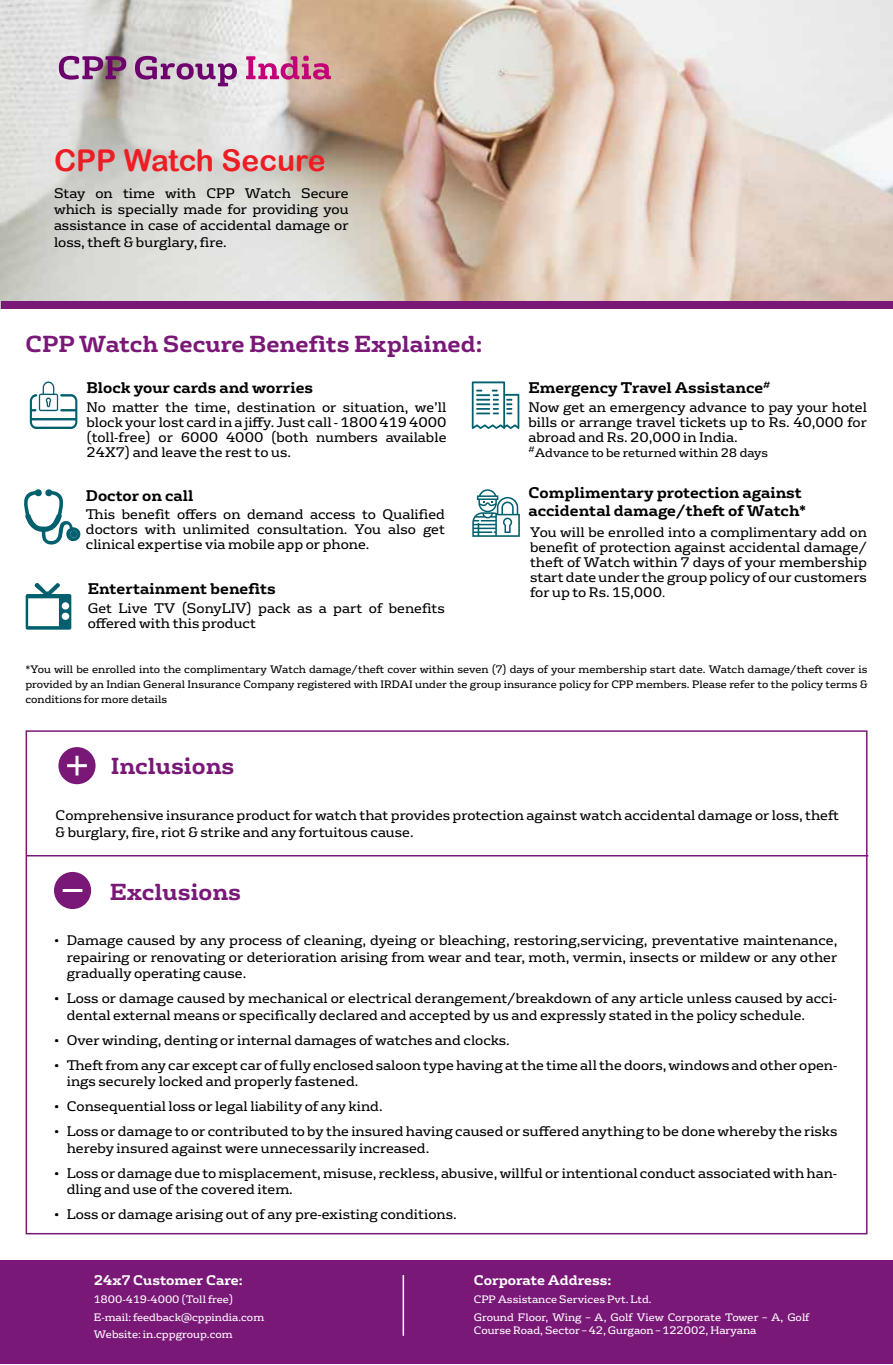
<style>
.page{position:relative;width:893px;height:1365px;background:#fff}
.page>*{position:absolute;margin:0;border:0;box-sizing:border-box;transform-origin:0 0}
.t1{font:30px "Arial Rounded MT Bold";color:#ed1d24}
.t2{font:700 22.5px "FS Rufus";color:#7a1878}
.t3{font:700 15px/18px "FS Rufus";color:#000}
.t4{font:13.5px/15px "FS Rufus";color:#000;text-align:justify}
.t5{font:700 13.5px "FS Rufus";color:#fff}
.t6{font:12px "FS Rufus";color:#000}
.t7{font:10.5px/15px "FS Rufus";color:#000;text-align:justify}
.t8{font:10.5px/17.7px "FS Rufus";color:#fff}
.s1{font-size:12px}
</style>
<div class="page">
<img style="left:1px;top:0;width:891px;height:301px">
<svg style="left:58px;top:747px;width:38px;height:37px"></svg>
<svg style="left:54px;top:872px;width:37px;height:37px"></svg>
<svg style="left:246px;top:56px;width:85px;height:24px;background:#d379a5"></svg>
<svg style="left:59px;top:56px;width:178px;height:30px;background:#b18dad"></svg>
<div style="left:1px;top:301px;width:892px;height:7px;background:#7a1878"></div>
<svg style="left:30px;top:381px;width:47px;height:48px"></svg>
<svg style="left:472px;top:381px;width:47px;height:48px"></svg>
<svg style="left:472px;top:489px;width:48px;height:48px"></svg>
<hr style="left:26px;top:855px;width:842px;height:1px;background:#7a1878">
<svg style="left:24px;top:489px;width:57px;height:56px"></svg>
<svg style="left:26px;top:583px;width:45px;height:47px"></svg>
<div style="left:1px;top:1261px;width:892px;height:103px;background:#7a1878"></div>
<hr style="left:403px;top:1275px;width:1px;height:61px;background:#fff">
<h1 class="t1" style="left:54px;top:143px;width:273px">CPP Watch Secure</h1>
<p class="t4" style="left:54px;top:184px;width:296px;line-height:16.2px">Stay on time with CPP Watch Secure which is specially made for providing you assistance in case of accidental damage or loss, theft &amp; burglary, fire.</p>
<h2 class="t2" style="left:26px;top:325px;width:458px">CPP Watch Secure Benefits Explained:</h2>
<p class="t3" style="left:86px;top:377px;width:228px">Block your cards and worries</p>
<p class="t3" style="left:528px;top:377px;width:243px">Emergency Travel Assistance<sup>#</sup></p>
<p class="t4" style="left:86px;top:398px;width:362px">No matter the time, destination or situation, we’ll block your lost card in a jiffy. Just call - 1800 419 4000 (toll-free) or 6000 4000 (both numbers available 24X7) and leave the rest to us.</p>
<p class="t4" style="left:528px;top:398px;width:340px">Now get an emergency advance to pay your hotel bills or arrange travel tickets up to Rs. 40,000 for abroad and Rs. 20,000 in India.</p>
<p class="t6" style="left:528px;top:442px;width:241px"><sup>#</sup>Advance to be returned within 28 days</p>
<p class="t3" style="left:86px;top:485px;width:109px">Doctor on call</p>
<p class="t4" style="left:86px;top:506px;width:361px">This benefit offers on demand access to Qualified doctors with unlimited consultation. You also get clinical expertise via mobile app or phone.</p>
<p class="t3" style="left:88px;top:579px;width:189px">Entertainment benefits</p>
<p class="t4" style="left:88px;top:600px;width:359px">Get Live TV (SonyLIV) pack as a part of benefits offered with this product</p>
<p class="t3" style="left:528px;top:482px;width:279px">Complimentary protection against accidental damage/theft of Watch*</p>
<p class="t4" style="left:530px;top:524px;width:338px">You will be enrolled into a complimentary add on benefit of protection against accidental damage/ theft of Watch within 7 days of your membership start date under the group policy of our customers for up to Rs. 15,000<span class="s1">.</span></p>
<p class="t7" style="left:25px;top:661px;width:844px">*You will be enrolled into the complimentary Watch damage/theft cover within seven (7) days of your membership start date. Watch damage/theft cover is provided by an Indian General Insurance Company registered with IRDAI under the group insurance policy for CPP members. Please refer to the policy terms &amp; conditions for more details</p>
<h2 class="t2" style="left:111px;top:746px;width:125px">Inclusions</h2>
<p class="t4" style="left:56px;top:807px;width:785px;line-height:16.5px">Comprehensive insurance product for watch that provides protection against watch accidental damage or loss, theft &amp; burglary, fire, riot &amp; strike and any fortuitous cause.</p>
<h2 class="t2" style="left:110px;top:873px;width:133px">Exclusions</h2>
<p class="t4" style="left:67px;top:931px;width:772px;line-height:16.5px;text-indent:-13px">• Damage caused by any process of cleaning, dyeing or bleaching, restoring,servicing, preventative maintenance, repairing or renovating or deterioration arising from wear and tear, moth, vermin, insects or mildew or any other gradually operating cause.</p>
<p class="t4" style="left:67px;top:989px;width:772px;line-height:16.5px;text-indent:-13px">• Loss or damage caused by mechanical or electrical derangement/breakdown of any article unless caused by acci&shy;dental external means or specifically declared and accepted by us and expressly stated in the policy schedule.</p>
<p class="t4" style="left:54px;top:1032px;width:457px">• Over winding, denting or internal damages of watches and clocks.</p>
<p class="t4" style="left:67px;top:1056px;width:772px;line-height:16.5px;text-indent:-13px">• Theft from any car except car of fully enclosed saloon type having at the time all the doors, windows and other open&shy;ings securely locked and properly fastened.</p>
<p class="t4" style="left:54px;top:1098px;width:330px">• Consequential loss or legal liability of any kind.</p>
<p class="t4" style="left:67px;top:1122px;width:772px;line-height:16.5px;text-indent:-13px">• Loss or damage to or contributed to by the insured having caused or suffered anything to be done whereby the risks hereby insured against were unnecessarily increased.</p>
<p class="t4" style="left:67px;top:1164px;width:772px;line-height:16.5px;text-indent:-13px">• Loss or damage due to misplacement, misuse, reckless, abusive, willful or intentional conduct associated with han&shy;dling and use of the covered item.</p>
<p class="t4" style="left:54px;top:1206px;width:404px">• Loss or damage arising out of any pre-existing conditions.</p>
<p class="t5" style="left:94px;top:1269px;width:150px">24x7 Customer Care:</p>
<p class="t8" style="left:94px;top:1290px;width:172px">1800-419-4000 (Toll free)<br>E-mail: feedback@cppindia.com<br>Website: in.cppgroup.com</p>
<p class="t5" style="left:474px;top:1269px;width:139px">Corporate Address:</p>
<p class="t8" style="left:474px;top:1290px;width:337px">CPP Assistance Services Pvt. Ltd.<br>Ground Floor, Wing – A, Golf View Corporate Tower – A, Golf</p>
<p class="t8" style="left:474px;top:1321px;width:284px">Course Road, Sector – 42, Gurgaon – 122002, Haryana</p>
</div>
